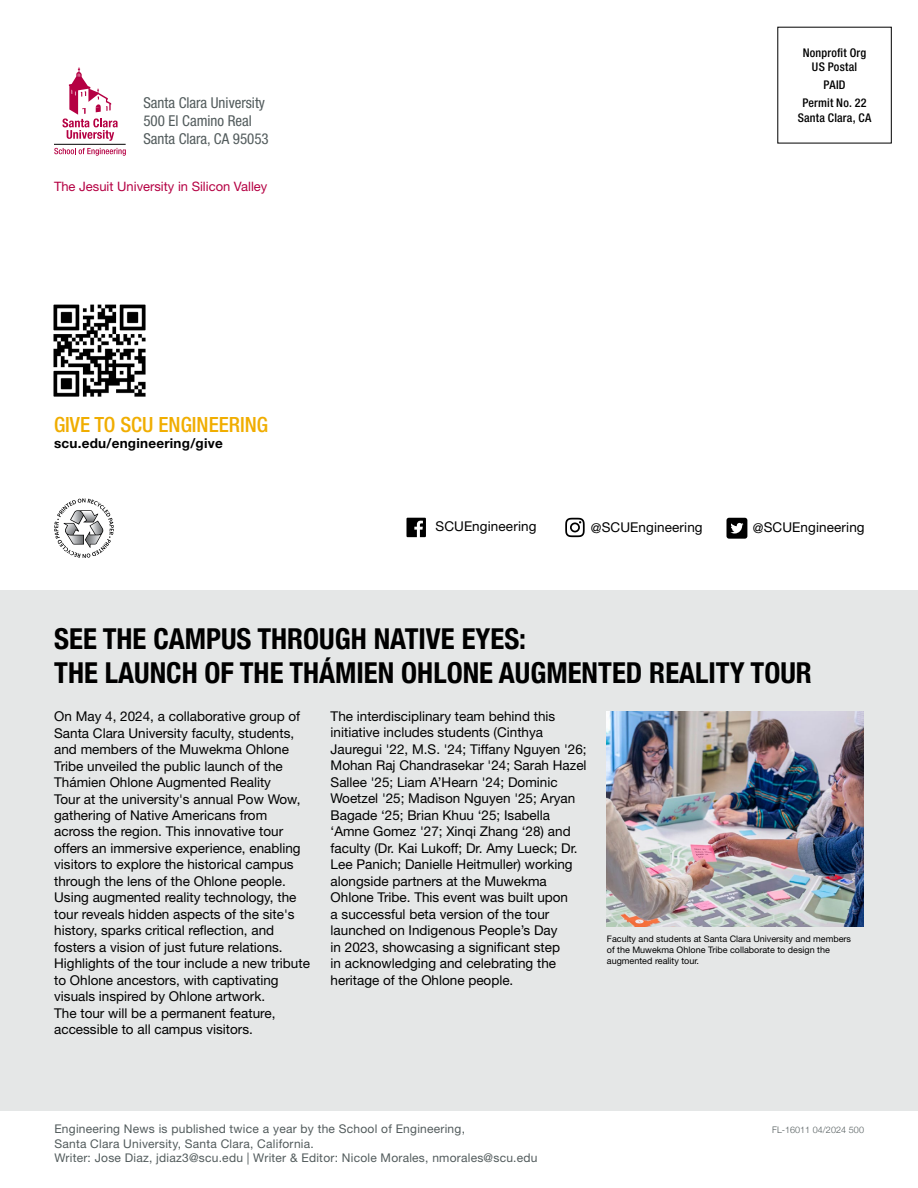
<style>
.page{position:relative;width:918px;height:1188px;background:#fff}
.page>*{position:absolute;margin:0;border:0;box-sizing:border-box;transform-origin:0 0}
.t1{font:700 condensed 28.8px/34.5px "Helvetica Neue";color:#000}
.t2{font:500 condensed 21px "Helvetica Neue LT Std";color:#f0ad00}
.t3{font:condensed 15px/18px "Helvetica Neue LT Std";color:#525b5c}
.t4{font:13.5px/16.5px "Helvetica Neue LT Std";color:#000}
.t5{font:700 13.5px "Helvetica Neue LT Std";letter-spacing:.02em;color:#000}
.t6{font:12.9px "Helvetica Neue LT Std";color:#b50043}
.t7{font:12px/14.4px "Helvetica Neue LT Std";letter-spacing:.02em;color:#525b5c}
.t8{font:500 condensed 12px/14.4px "Helvetica Neue LT Std";letter-spacing:.015em;color:#000;text-align:center}
.t9{font:9px/10.8px "Helvetica Neue LT Std";color:#000}
.t10{font:300 9px "Helvetica Neue";color:#525b5c}
</style>
<div class="page">
<div style="left:0;top:591px;width:918px;height:520px;background:#e5e7e7"></div>
<svg style="left:407px;top:518px;width:19px;height:19px"></svg>
<svg style="left:565px;top:518px;width:20px;height:19px"></svg>
<svg style="left:727px;top:518px;width:20px;height:21px"></svg>
<svg style="left:54px;top:148px;width:72px;height:8px"></svg>
<hr style="left:54px;top:144px;width:72px;height:1px;background:#000">
<svg style="left:62px;top:68px;width:56px;height:73px"></svg>
<svg style="left:54px;top:498px;width:60px;height:60px"></svg>
<img style="left:607px;top:711px;width:257px;height:216px">
<img style="left:53px;top:304px;width:93px;height:93px">
<p class="t3" style="left:143px;top:93px;width:127px">Santa Clara University<br>500 El Camino Real<br>Santa Clara, CA 95053</p>
<p class="t6" style="left:54px;top:179px;width:215px">The Jesuit University in Silicon Valley</p>
<h2 class="t2" style="left:54px;top:412px;width:216px">GIVE TO SCU ENGINEERING</h2>
<p class="t5" style="left:54px;top:435px;width:170px">scu.edu/engineering/give</p>
<p class="t8" style="left:803px;top:45px;width:65px">Nonprofit Org<br>US Postal</p>
<p class="t8" style="left:802px;top:76px;width:66px;line-height:18px">PAID<br>Permit No. 22</p>
<p class="t8" style="left:798px;top:110px;width:75px">Santa Clara, CA</p>
<p class="t4" style="left:436px;top:518px;width:102px">SCUEngineering</p>
<p class="t4" style="left:591px;top:518px;width:113px">@SCUEngineering</p>
<p class="t4" style="left:753px;top:518px;width:113px">@SCUEngineering</p>
<h1 class="t1" style="left:54px;top:619px;width:759px">SEE THE CAMPUS THROUGH NATIVE EYES:<br>THE LAUNCH OF THE THÁMIEN OHLONE AUGMENTED REALITY TOUR</h1>
<p class="t4" style="left:54px;top:708px;width:257px">On May 4, 2024, a collaborative group of Santa Clara University faculty, students, and members of the Muwekma Ohlone Tribe unveiled the public launch of the Thámien Ohlone Augmented Reality<br>Tour at the university's annual Pow Wow, gathering of Native Americans from across the region. This innovative tour offers an immersive experience, enabling visitors to explore the historical campus through the lens of the Ohlone people.<br>Using augmented reality technology, the tour reveals hidden aspects of the site's history, sparks critical reflection, and fosters a vision of just future relations.<br>Highlights of the tour include a new tribute to Ohlone ancestors, with captivating visuals inspired by Ohlone artwork.<br>The tour will be a permanent feature, accessible to all campus visitors.</p>
<p class="t4" style="left:331px;top:708px;width:258px">The interdisciplinary team behind this initiative includes students (Cinthya Jauregui '22, M.S. '24; Tiffany Nguyen '26; Mohan Raj Chandrasekar '24; Sarah Hazel Sallee '25; Liam A’Hearn '24; Dominic Woetzel '25; Madison Nguyen '25; Aryan Bagade ‘25; Brian Khuu ‘25; Isabella ‘Amne Gomez '27; Xinqi Zhang ‘28) and faculty (Dr. Kai Lukoff; Dr. Amy Lueck; Dr.<br>Lee Panich; Danielle Heitmuller) working alongside partners at the Muwekma Ohlone Tribe. This event was built upon<br>a successful beta version of the tour launched on Indigenous People’s Day<br>in 2023, showcasing a significant step<br>in acknowledging and celebrating the heritage of the Ohlone people.</p>
<p class="t9" style="left:607px;top:934px;width:246px">Faculty and students at Santa Clara University and members of the Muwekma Ohlone Tribe collaborate to design the augmented reality tour.</p>
<p class="t7" style="left:54px;top:1122px;width:485px">Engineering News is published twice a year by the School of Engineering,<br>Santa Clara University, Santa Clara, California.<br>Writer: Jose Diaz, jdiaz3@scu.edu | Writer &amp; Editor: Nicole Morales, nmorales@scu.edu</p>
<p class="t10" style="left:772px;top:1123px;width:93px">FL-16011 04/2024 500</p>
</div>
